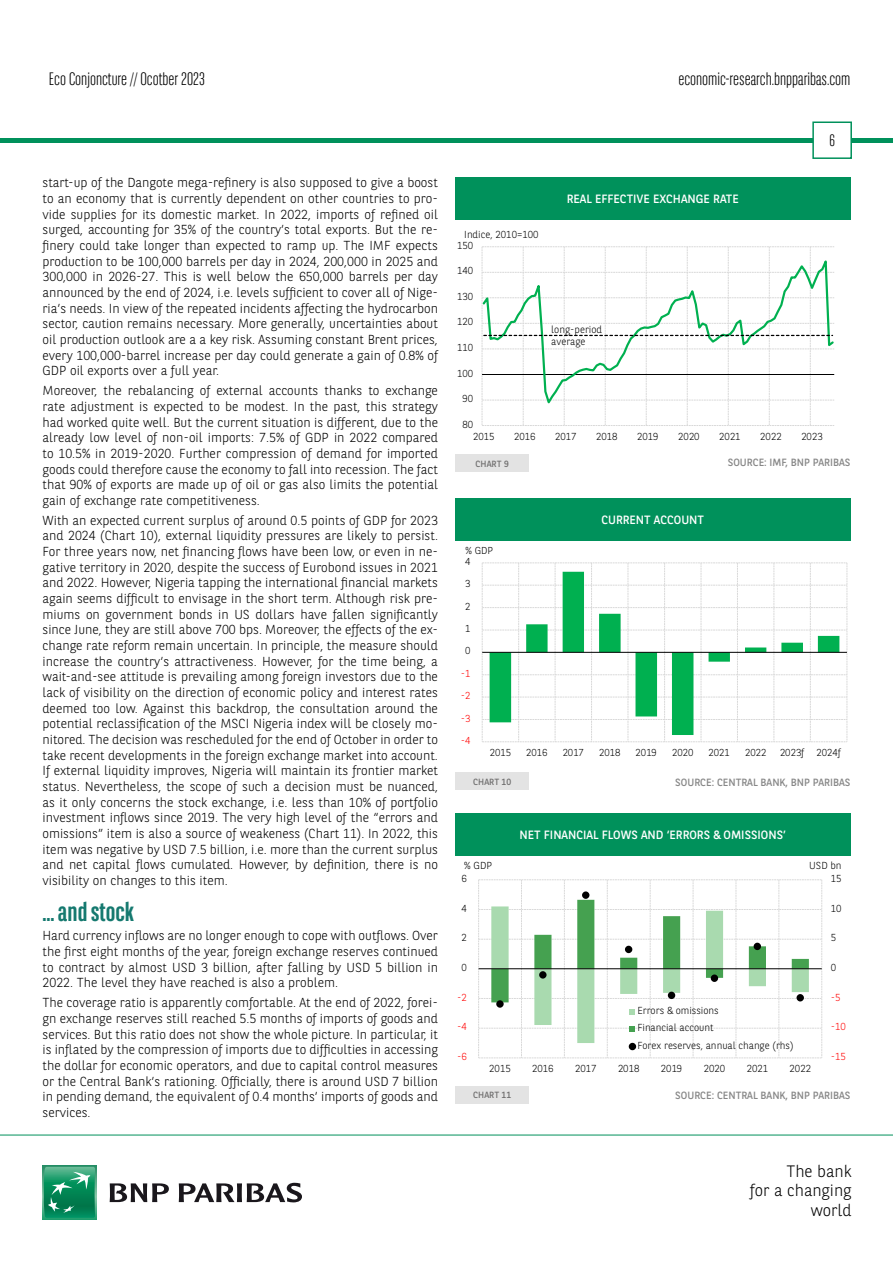
<style>
.page{position:relative;width:893px;height:1263px;background:#fff}
.page>*{position:absolute;margin:0;border:0;box-sizing:border-box;transform-origin:0 0}
.t1{font:700 27px "BNPP Sans Condensed";color:#15796f}
.t2{font:300 18px "BNPP Sans Condensed";color:#000}
.t3{font:300 16.5px/19.8px "BNPP Sans";color:#000;text-align:right}
.t4{font:300 16.5px "BNPP Sans Condensed";color:#000}
.t5{font:300 13.05px/15.6px "BNPP Sans";color:#000;text-align:justify}
.t6{font:12px "BNPP Sans";color:#fff}
.t7{font:10.5px "BNPP Sans";color:#878787}
.t8{font:300 10.2px/17.5px "BNPP Sans";color:#000}
.t9{font:300 10.2px "BNPP Sans";color:#f00}
.t10{font:300 10.05px "BNPP Sans";letter-spacing:-.01em;color:#000}
.t11{font:300 10.05px "BNPP Sans";color:#f00}
.t12{font:9px "BNPP Sans";color:#706f6f}
</style>
<div class="page">
<hr style="left:1px;top:138px;width:892px;height:4px;background:#00915b">
<svg style="left:812px;top:121px;width:41px;height:38px"></svg>
<svg style="left:43px;top:1166px;width:53px;height:53px"></svg>
<svg style="left:44px;top:1167px;width:51px;height:51px"></svg>
<svg style="left:110px;top:1183px;width:59px;height:19px"></svg>
<svg style="left:179px;top:1183px;width:123px;height:19px"></svg>
<hr style="left:0;top:1135px;width:893px;height:1px;background:#00915b">
<svg style="left:482px;top:246px;width:352px;height:180px"></svg>
<div style="left:455px;top:178px;width:395px;height:42px;background:#00915b"></div>
<div style="left:455px;top:454px;width:74px;height:18px;background:#e3e3e3"></div>
<svg style="left:482px;top:562px;width:366px;height:180px"></svg>
<svg style="left:490px;top:572px;width:349px;height:163px"></svg>
<hr style="left:482px;top:652px;width:365px;height:1px;background:#000">
<div style="left:455px;top:499px;width:395px;height:42px;background:#00915b"></div>
<div style="left:455px;top:772px;width:74px;height:18px;background:#e3e3e3"></div>
<svg style="left:478px;top:879px;width:344px;height:179px"></svg>
<div style="left:629px;top:1043px;width:7px;height:7px;border:4px solid #000;border-radius:50%"></div>
<div style="left:455px;top:813px;width:395px;height:42px;background:#00915b"></div>
<div style="left:455px;top:1086px;width:74px;height:18px;background:#e3e3e3"></div>
<h2 class="t2" style="left:49px;top:67px;width:157px">Eco Conjoncture // Ocotber 2023</h2>
<h2 class="t2" style="left:678px;top:67px;width:174px">economic-research.bnpparibas.com</h2>
<p class="t5" style="left:43px;top:174px;width:397px">start-up of the Dangote mega-refinery is also supposed to give a boost to an economy that is currently dependent on other countries to pro&shy;vide supplies for its domestic market. In 2022, imports of refined oil surged, accounting for 35% of the country’s total exports. But the re&shy;finery could take longer than expected to ramp up. The IMF expects production to be 100,000 barrels per day in 2024, 200,000 in 2025 and 300,000 in 2026-27. This is well below the 650,000 barrels per day announced by the end of 2024, i.e. levels sufficient to cover all of Nige&shy;ria’s needs. In view of the repeated incidents affecting the hydrocarbon sector, caution remains necessary. More generally, uncertainties about oil production outlook are a a key risk. Assuming constant Brent prices, every 100,000-barrel increase per day could generate a gain of 0.8% of GDP oil exports over a full year.</p>
<p class="t5" style="left:43px;top:382px;width:397px">Moreover, the rebalancing of external accounts thanks to exchange rate adjustment is expected to be modest. In the past, this strategy had worked quite well. But the current situation is different, due to the already low level of non-oil imports: 7.5% of GDP in 2022 compared to 10.5% in 2019-2020. Further compression of demand for imported goods could therefore cause the economy to fall into recession. The fact that 90% of exports are made up of oil or gas also limits the potential gain of exchange rate competitiveness.</p>
<p class="t5" style="left:43px;top:512px;width:397px">With an expected current surplus of around 0.5 points of GDP for 2023 and 2024 (Chart 10), external liquidity pressures are likely to persist.<br>For three years now, net financing flows have been low, or even in ne&shy;gative territory in 2020, despite the success of Eurobond issues in 2021 and 2022. However, Nigeria tapping the international financial markets again seems difficult to envisage in the short term. Although risk pre&shy;miums on government bonds in US dollars have fallen significantly since June, they are still above 700 bps. Moreover, the effects of the ex&shy;change rate reform remain uncertain. In principle, the measure should increase the country’s attractiveness. However, for the time being, a wait-and-see attitude is prevailing among foreign investors due to the lack of visibility on the direction of economic policy and interest rates deemed too low. Against this backdrop, the consultation around the potential reclassification of the MSCI Nigeria index will be closely mo&shy;nitored. The decision was rescheduled for the end of October in order to take recent developments in the foreign exchange market into account.<br>If external liquidity improves, Nigeria will maintain its frontier market status. Nevertheless, the scope of such a decision must be nuanced, as it only concerns the stock exchange, i.e. less than 10% of portfolio investment inflows since 2019. The very high level of the “errors and omissions” item is also a source of weakeness (Chart 11). In 2022, this item was negative by USD 7.5 billion, i.e. more than the current surplus and net capital flows cumulated. However, by definition, there is no visibility on changes to this item.</p>
<h1 class="t1" style="left:43px;top:895px;width:93px">... and stock</h1>
<p class="t5" style="left:43px;top:927px;width:397px">Hard currency inflows are no longer enough to cope with outflows. Over the first eight months of the year, foreign exchange reserves continued to contract by almost USD 3 billion, after falling by USD 5 billion in 2022. The level they have reached is also a problem.</p>
<p class="t5" style="left:43px;top:994px;width:397px">The coverage ratio is apparently comfortable. At the end of 2022, forei&shy;gn exchange reserves still reached 5.5 months of imports of goods and services. But this ratio does not show the whole picture. In particular, it is inflated by the compression of imports due to difficulties in accessing the dollar for economic operators, and due to capital control measures or the Central Bank’s rationing. Officially, there is around USD 7 billion in pending demand, the equivalent of 0.4 months’ imports of goods and services.</p>
<p class="t8" style="left:464px;top:226px;width:76px">Indice, 2010=100</p>
<p class="t8" style="left:457px;top:236px;width:18px">150</p>
<p class="t8" style="left:457px;top:262px;width:18px">140</p>
<p class="t8" style="left:457px;top:287px;width:18px">130</p>
<p class="t8" style="left:457px;top:313px;width:18px">120</p>
<p class="t8" style="left:457px;top:338px;width:18px">110</p>
<p class="t8" style="left:457px;top:364px;width:18px">100</p>
<p class="t8" style="left:462px;top:389px;width:12px">90</p>
<p class="t8" style="left:462px;top:415px;width:12px">80</p>
<p class="t6" style="left:567px;top:191px;width:174px">REAL EFFECTIVE EXCHANGE RATE</p>
<p class="t8" style="left:551px;top:323px;width:52px;line-height:12.1px">long-period average</p>
<p class="t4" style="left:829px;top:130px;width:7px">6</p>
<p class="t8" style="left:473px;top:427px;width:23px">2015</p>
<p class="t8" style="left:514px;top:427px;width:23px">2016</p>
<p class="t8" style="left:555px;top:427px;width:23px">2017</p>
<p class="t8" style="left:596px;top:427px;width:23px">2018</p>
<p class="t8" style="left:637px;top:427px;width:23px">2019</p>
<p class="t8" style="left:678px;top:427px;width:23px">2020</p>
<p class="t8" style="left:719px;top:427px;width:23px">2021</p>
<p class="t8" style="left:760px;top:427px;width:23px">2022</p>
<p class="t8" style="left:801px;top:427px;width:23px">2023</p>
<p class="t12" style="left:476px;top:457px;width:35px">CHART 9</p>
<p class="t7" style="left:728px;top:455px;width:124px">SOURCE: IMF, BNP PARIBAS</p>
<p class="t10" style="left:465px;top:543px;width:29px">% GDP</p>
<p class="t10" style="left:465px;top:555px;width:7px">4</p>
<p class="t10" style="left:465px;top:577px;width:7px">3</p>
<p class="t10" style="left:465px;top:599px;width:7px">2</p>
<p class="t10" style="left:465px;top:622px;width:7px">1</p>
<p class="t10" style="left:465px;top:644px;width:7px">0</p>
<p class="t11" style="left:461px;top:666px;width:11px">-1</p>
<p class="t11" style="left:461px;top:689px;width:11px">-2</p>
<p class="t11" style="left:461px;top:711px;width:11px">-3</p>
<p class="t11" style="left:461px;top:733px;width:11px">-4</p>
<p class="t6" style="left:601px;top:512px;width:104px">CURRENT ACCOUNT</p>
<p class="t10" style="left:490px;top:746px;width:23px">2015</p>
<p class="t10" style="left:526px;top:746px;width:23px">2016</p>
<p class="t10" style="left:563px;top:746px;width:23px">2017</p>
<p class="t10" style="left:599px;top:746px;width:23px">2018</p>
<p class="t10" style="left:636px;top:746px;width:23px">2019</p>
<p class="t10" style="left:672px;top:746px;width:23px">2020</p>
<p class="t10" style="left:709px;top:746px;width:23px">2021</p>
<p class="t10" style="left:745px;top:746px;width:23px">2022</p>
<p class="t10" style="left:780px;top:746px;width:62px">2023f 2024f</p>
<p class="t12" style="left:473px;top:775px;width:39px">CHART 10</p>
<p class="t7" style="left:675px;top:776px;width:177px">SOURCE: CENTRAL BANK, BNP PARIBAS</p>
<p class="t6" style="left:519px;top:826px;width:268px">NET FINANCIAL FLOWS AND ‘ERRORS &amp; OMISSIONS’</p>
<p class="t8" style="left:464px;top:856px;width:29px">% GDP</p>
<p class="t8" style="left:809px;top:856px;width:34px">USD bn</p>
<p class="t8" style="left:461px;top:869px;width:7px">6</p>
<p class="t8" style="left:831px;top:869px;width:12px">15</p>
<p class="t8" style="left:461px;top:899px;width:7px">4</p>
<p class="t8" style="left:831px;top:899px;width:12px">10</p>
<p class="t8" style="left:461px;top:928px;width:7px">2</p>
<p class="t8" style="left:831px;top:928px;width:7px">5</p>
<p class="t8" style="left:461px;top:958px;width:7px">0</p>
<p class="t8" style="left:831px;top:958px;width:7px">0</p>
<p class="t9" style="left:457px;top:990px;width:11px">-2</p>
<p class="t9" style="left:831px;top:990px;width:11px">-5</p>
<p class="t9" style="left:457px;top:1020px;width:11px">-4</p>
<p class="t9" style="left:457px;top:1049px;width:11px">-6</p>
<p class="t8" style="left:637px;top:1001px;width:158px">Errors &amp; omissions<br>Financial account<br>Forex reserves, annual change (rhs)</p>
<p class="t9" style="left:831px;top:1020px;width:17px">-10</p>
<p class="t9" style="left:831px;top:1049px;width:17px">-15</p>
<p class="t8" style="left:489px;top:1059px;width:23px">2015</p>
<p class="t8" style="left:532px;top:1059px;width:23px">2016</p>
<p class="t8" style="left:575px;top:1059px;width:23px">2017</p>
<p class="t8" style="left:618px;top:1059px;width:23px">2018</p>
<p class="t8" style="left:661px;top:1059px;width:23px">2019</p>
<p class="t8" style="left:704px;top:1059px;width:23px">2020</p>
<p class="t8" style="left:747px;top:1059px;width:23px">2021</p>
<p class="t8" style="left:790px;top:1059px;width:23px">2022</p>
<p class="t12" style="left:473px;top:1089px;width:39px">CHART 11</p>
<p class="t7" style="left:675px;top:1088px;width:177px">SOURCE: CENTRAL BANK, BNP PARIBAS</p>
<p class="t3" style="left:750px;top:1160px;width:103px">The bank<br>for a changing world</p>
</div>
